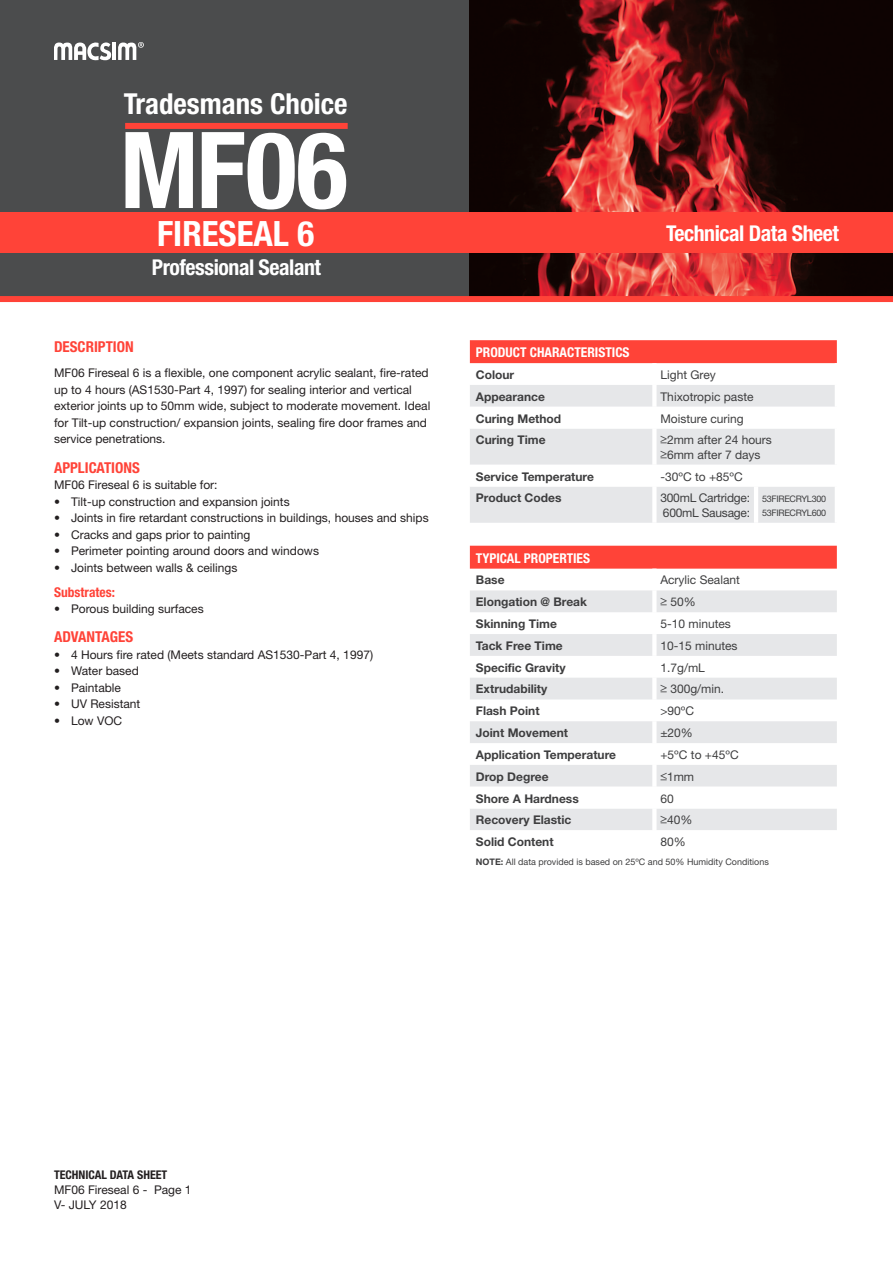
<style>
.page{position:relative;width:893px;height:1263px;background:#fff}
.page>*{position:absolute;margin:0;border:0;box-sizing:border-box;transform-origin:0 0}
.t1{font:700 condensed 106.35px "Helvetica Neue";color:#fff}
.t2{font:700 condensed 34.95px "Helvetica Neue";color:#fff}
.t3{font:700 condensed 28.95px "Helvetica Neue";color:#fff}
.t4{font:700 condensed 21.75px "Helvetica Neue";letter-spacing:-.02em;color:#fff}
.t5{font:700 condensed 15px "Helvetica Neue";color:#ff4338}
.t6{font:700 condensed 13.5px "Helvetica Neue";color:#fff}
.t7{font:700 condensed 13.5px "Helvetica Neue";color:#ff4338}
.t8{font:12px/16.5px "Helvetica Neue";color:#231f20}
.t9{font:700 12px "Helvetica Neue";color:#3e3e3f}
.t10{font:12px "Helvetica Neue";color:#3e3e3f}
.t11{font:12px "Helvetica Neue";letter-spacing:-.02em;color:#3e3e3f}
.t12{font:700 condensed 12px "Helvetica Neue";color:#231f20}
.t13{font:9px "Helvetica Neue";color:#3e3e3f}
.t14{font:9px "Helvetica Neue";letter-spacing:-.03em;color:#3e3e3f}
.s1{font-family:"Century Gothic"}
.s2{font-weight:700}
</style>
<div class="page">
<div style="left:0;top:0;width:893px;height:299px;background:#4b4c4d"></div>
<img style="left:469px;top:0;width:424px;height:296px">
<div style="left:0;top:296px;width:893px;height:6px;background:#ff4338"></div>
<div style="left:0;top:213px;width:893px;height:40px;background:#ff4338"></div>
<div style="left:125px;top:123px;width:223px;height:6px;background:#ff4338"></div>
<hr style="left:113px;top:43px;width:3px;height:17px;background:#fff">
<svg style="left:54px;top:42px;width:58px;height:19px"></svg>
<svg style="left:118px;top:42px;width:26px;height:18px"></svg>
<svg style="left:470px;top:340px;width:367px;height:24px;fill:#ff4338"></svg>
<div style="left:470px;top:385px;width:365px;height:22px;background:#e6e7e9"></div>
<svg style="left:470px;top:429px;width:367px;height:401px"></svg>
<div style="left:652px;top:363px;width:5px;height:22px;background:#fff"></div>
<hr style="left:835px;top:363px;width:4px;height:22px;background:#fff">
<div style="left:652px;top:385px;width:5px;height:22px;background:#fff"></div>
<div style="left:652px;top:429px;width:5px;height:36px;background:#fff"></div>
<hr style="left:835px;top:429px;width:4px;height:36px;background:#fff">
<div style="left:652px;top:465px;width:5px;height:21px;background:#fff"></div>
<hr style="left:835px;top:465px;width:4px;height:21px;background:#fff">
<div style="left:652px;top:486px;width:5px;height:37px;background:#fff"></div>
<hr style="left:754px;top:486px;width:4px;height:37px;background:#fff">
<hr style="left:835px;top:486px;width:4px;height:37px;background:#fff">
<div style="left:652px;top:569px;width:5px;height:21px;background:#fff"></div>
<div style="left:652px;top:590px;width:5px;height:22px;background:#fff"></div>
<div style="left:652px;top:612px;width:5px;height:22px;background:#fff"></div>
<div style="left:652px;top:634px;width:5px;height:22px;background:#fff"></div>
<div style="left:652px;top:656px;width:5px;height:22px;background:#fff"></div>
<div style="left:652px;top:678px;width:5px;height:21px;background:#fff"></div>
<div style="left:652px;top:699px;width:5px;height:22px;background:#fff"></div>
<div style="left:652px;top:721px;width:5px;height:22px;background:#fff"></div>
<div style="left:652px;top:743px;width:5px;height:22px;background:#fff"></div>
<div style="left:652px;top:765px;width:5px;height:22px;background:#fff"></div>
<div style="left:652px;top:787px;width:5px;height:21px;background:#fff"></div>
<div style="left:652px;top:808px;width:5px;height:22px;background:#fff"></div>
<p class="t3" style="left:124px;top:86px;width:225px">Tradesmans Choice</p>
<p class="t1" style="left:120px;top:106px;width:229px">MF06</p>
<p class="t2" style="left:157px;top:212px;width:159px">FIRESEAL 6</p>
<p class="t4" style="left:152px;top:254px;width:171px">Professional Sealant</p>
<p class="t5" style="left:54px;top:338px;width:81px">DESCRIPTION</p>
<p class="t8" style="left:54px;top:365px;width:378px">MF06 Fireseal 6 is a flexible, one component acrylic sealant, fire-rated up to 4 hours (AS1530-Part 4, 1997) for sealing interior and vertical exterior joints up to 50mm wide, subject to moderate movement. Ideal for Tilt-up construction/ expansion joints, sealing fire door frames and service penetrations.</p>
<p class="t5" style="left:54px;top:458px;width:87px">APPLICATIONS</p>
<p class="t8" style="left:54px;top:476px;width:165px">MF06 Fireseal 6 is suitable for:</p>
<p class="t8" style="left:54px;top:493px;width:237px">• Tilt-up construction and expansion joints</p>
<p class="t8" style="left:54px;top:509px;width:376px">• Joints in fire retardant constructions in buildings, houses and ships</p>
<p class="t8" style="left:54px;top:526px;width:198px">• Cracks and gaps prior to painting</p>
<p class="t8" style="left:54px;top:542px;width:267px">• Perimeter pointing around doors and windows</p>
<p class="t8" style="left:54px;top:559px;width:185px">• Joints between walls &amp; ceilings</p>
<p class="t7" style="left:54px;top:584px;width:62px">Substrates:</p>
<p class="t8" style="left:54px;top:600px;width:151px">• Porous building surfaces</p>
<p class="t5" style="left:54px;top:628px;width:81px">ADVANTAGES</p>
<p class="t8" style="left:54px;top:646px;width:321px">• 4 Hours fire rated (Meets standard AS1530-Part 4, 1997)</p>
<p class="t8" style="left:54px;top:663px;width:86px">• Water based</p>
<p class="t8" style="left:54px;top:679px;width:69px">• Paintable</p>
<p class="t8" style="left:54px;top:696px;width:88px">• UV Resistant</p>
<p class="t8" style="left:54px;top:712px;width:70px">• Low VOC</p>
<p class="t4" style="left:666px;top:220px;width:174px">Technical Data Sheet</p>
<p class="t6" style="left:476px;top:344px;width:155px">PRODUCT CHARACTERISTICS</p>
<p class="t9" style="left:476px;top:367px;width:40px">Colour</p>
<p class="t10" style="left:660px;top:367px;width:57px">Light Grey</p>
<p class="t9" style="left:476px;top:389px;width:71px">Appearance</p>
<p class="t10" style="left:660px;top:389px;width:95px">Thixotropic paste</p>
<p class="t9" style="left:476px;top:411px;width:87px">Curing Method</p>
<p class="t10" style="left:660px;top:411px;width:85px">Moisture curing</p>
<p class="t9" style="left:476px;top:433px;width:71px">Curing Time</p>
<p class="t10" style="left:660px;top:433px;width:113px"><span class="s1">≥</span>2mm after 24 hours</p>
<p class="t10" style="left:660px;top:447px;width:102px"><span class="s1">≥</span>6mm after 7 days</p>
<p class="t9" style="left:476px;top:469px;width:120px">Service Temperature</p>
<p class="t10" style="left:660px;top:469px;width:84px">-30ºC to +85ºC</p>
<p class="t9" style="left:476px;top:491px;width:87px">Product Codes</p>
<p class="t11" style="left:660px;top:491px;width:91px">300mL Cartridge:</p>
<p class="t11" style="left:663px;top:505px;width:89px">600mL Sausage:</p>
<p class="t14" style="left:762px;top:494px;width:66px">53FIRECRYL300</p>
<p class="t14" style="left:762px;top:507px;width:66px">53FIRECRYL600</p>
<p class="t6" style="left:476px;top:550px;width:116px">TYPICAL PROPERTIES</p>
<p class="t9" style="left:476px;top:573px;width:30px">Base</p>
<p class="t10" style="left:660px;top:573px;width:81px">Acrylic Sealant</p>
<p class="t9" style="left:476px;top:594px;width:113px">Elongation @ Break</p>
<p class="t10" style="left:660px;top:595px;width:37px"><span class="s1">≥</span> 50%</p>
<p class="t9" style="left:476px;top:616px;width:83px">Skinning Time</p>
<p class="t10" style="left:660px;top:617px;width:72px">5-10 minutes</p>
<p class="t9" style="left:476px;top:638px;width:88px">Tack Free Time</p>
<p class="t10" style="left:660px;top:638px;width:79px">10-15 minutes</p>
<p class="t9" style="left:476px;top:660px;width:91px">Specific Gravity</p>
<p class="t10" style="left:660px;top:660px;width:46px">1.7g/mL</p>
<p class="t9" style="left:476px;top:682px;width:73px">Extrudability</p>
<p class="t10" style="left:660px;top:682px;width:65px"><span class="s1">≥</span> 300g/min.</p>
<p class="t9" style="left:476px;top:704px;width:65px">Flash Point</p>
<p class="t10" style="left:660px;top:704px;width:35px">&gt;90ºC</p>
<p class="t9" style="left:476px;top:725px;width:94px">Joint Movement</p>
<p class="t10" style="left:660px;top:726px;width:34px">±20%</p>
<p class="t9" style="left:476px;top:747px;width:142px">Application Temperature</p>
<p class="t10" style="left:660px;top:747px;width:80px">+5ºC to +45ºC</p>
<p class="t9" style="left:476px;top:769px;width:74px">Drop Degree</p>
<p class="t10" style="left:660px;top:769px;width:35px"><span class="s1">≤</span>1mm</p>
<p class="t9" style="left:476px;top:791px;width:104px">Shore A Hardness</p>
<p class="t10" style="left:660px;top:791px;width:15px">60</p>
<p class="t9" style="left:476px;top:813px;width:97px">Recovery Elastic</p>
<p class="t10" style="left:660px;top:813px;width:33px"><span class="s1">≥</span>40%</p>
<p class="t9" style="left:476px;top:834px;width:79px">Solid Content</p>
<p class="t10" style="left:660px;top:835px;width:27px">80%</p>
<p class="t13" style="left:476px;top:857px;width:295px"><span class="s2">NOTE:</span> All data provided is based on 25ºC and 50% Humidity Conditions</p>
<p class="t12" style="left:54px;top:1167px;width:115px">TECHNICAL DATA SHEET</p>
<p class="t8" style="left:54px;top:1181px;width:139px">MF06 Fireseal 6 - Page 1</p>
<p class="t8" style="left:54px;top:1196px;width:74px">V- JULY 2018</p>
</div>
